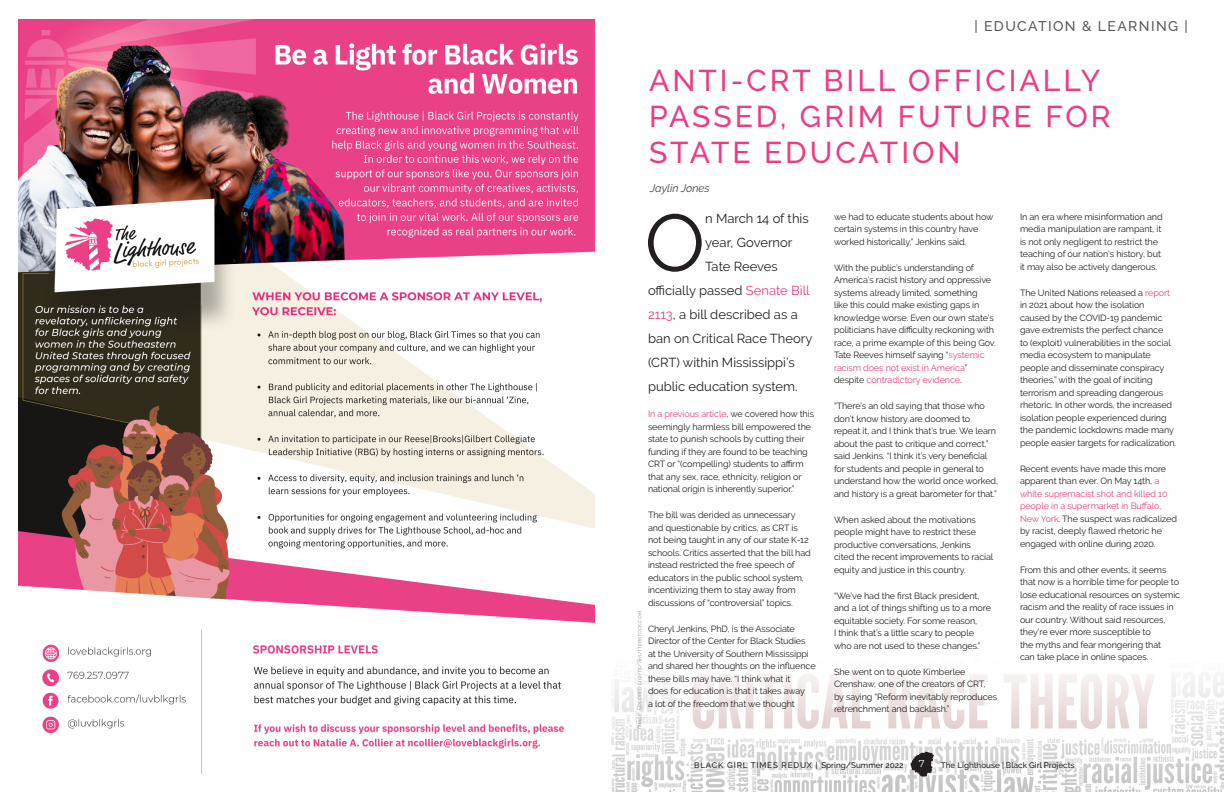
<style>
.page{position:relative;width:1224px;height:792px;background:#fff}
.page>*{position:absolute;margin:0;border:0;box-sizing:border-box;transform-origin:0 0}
.Body_Text{font:80.6px "Raleway";color:#231f20}
.TOC_Entries{font:500 30px/36px "Raleway";letter-spacing:.1em;color:#ea3d85}
.TOC_Entries-2{font:500 14px "Raleway";letter-spacing:.1em;color:#57585a}
.Body_Text-2{font:13px "Raleway";color:#231f20}
.Body_Text-3{font:italic 11px "Raleway";color:#414042}
.t1{font:9.9px "Montserrat";color:#fff}
.Body_Text-4{font:9px/12.5px "Raleway";letter-spacing:-.01em;color:#231f20}
.t2{font:500 8.1px "Raleway";letter-spacing:.085em;color:#231f20}
.t3{font:500 8.1px "Raleway";color:#231f20}
.TOC_Entries-3{font:italic 6px "Raleway";color:#939598}
.s1{color:#ea3d85}
.s2{font-family:"Raleway";font-weight:500;color:#231f20}
</style>
<div class="page">
<img style="left:612px;top:674px;width:612px;height:118px">
<svg style="left:911px;top:753px;width:24px;height:25px"></svg>
<svg style="left:910px;top:752px;width:24px;height:25px"></svg>
<svg style="left:942px;top:762px;width:133px;height:9px"></svg>
<svg style="left:696px;top:763px;width:208px;height:8px"></svg>
<img style="left:18px;top:20px;width:577px;height:753px">
<p class="TOC_Entries-2" style="left:974px;top:18px;width:215px">| EDUCATION &amp; LEARNING |</p>
<p class="TOC_Entries" style="left:649px;top:63px;width:463px">ANTI-CRT BILL OFFICIALLY<br>PASSED, GRIM FUTURE FOR<br>STATE EDUCATION</p>
<p class="Body_Text-3" style="left:650px;top:182px;width:61px">Jaylin Jones</p>
<p class="Body_Text" style="left:645px;top:196px;width:62px">O</p>
<p class="Body_Text-2" style="left:705px;top:211px;width:105px">n March 14 of this</p>
<p class="Body_Text-2" style="left:705px;top:235px;width:89px">year, Governor</p>
<p class="Body_Text-2" style="left:705px;top:259px;width:74px">Tate Reeves</p>
<p class="Body_Text-2" style="left:648px;top:283px;width:163px">officially passed <span class="s1">Senate Bill</span></p>
<p class="Body_Text-2" style="left:648px;top:307px;width:151px"><span class="s1">2113</span>, a bill described as a</p>
<p class="Body_Text-2" style="left:648px;top:331px;width:166px">ban on Critical Race Theory</p>
<p class="Body_Text-2" style="left:648px;top:355px;width:148px">(CRT) within Mississippi’s</p>
<p class="Body_Text-2" style="left:648px;top:379px;width:151px">public education system.</p>
<p class="Body_Text-4" style="left:648px;top:408px;width:168px"><span class="s1">In a previous article</span>, we covered how this seemingly harmless bill empowered the state to punish schools by cutting their funding if they are found to be teaching CRT or “(compelling) students to affirm that any sex, race, ethnicity, religion or national origin is inherently superior.”</p>
<p class="Body_Text-4" style="left:648px;top:509px;width:164px">The bill was derided as unnecessary and questionable by critics, as CRT is not being taught in any of our state K-12 schools. Critics asserted that the bill had instead restricted the free speech of educators in the public school system, incentivizing them to stay away from discussions of “controversial” topics.</p>
<p class="Body_Text-4" style="left:648px;top:622px;width:169px">Cheryl Jenkins, PhD, is the Associate Director of the Center for Black Studies<br>at the University of Southern Mississippi and shared her thoughts on the influence these bills may have. “I think what it<br>does for education is that it takes away<br>a lot of the freedom that we thought</p>
<p class="TOC_Entries-3" style="left:636px;top:729px;width:119px;rotate:-90deg">Image: Colored Lights/Shutterstock.com</p>
<p class="Body_Text-4" style="left:834px;top:210px;width:161px">we had to educate students about how certain systems in this country have worked historically,” Jenkins said.</p>
<p class="Body_Text-4" style="left:834px;top:261px;width:163px">With the public’s understanding of America’s racist history and oppressive systems already limited, something<br>like this could make existing gaps in knowledge worse. Even our own state’s politicians have difficulty reckoning with race, a prime example of this being Gov.<br>Tate Reeves himself saying “<span class="s1">systemic racism does not exist in America</span>” despite <span class="s1">contradictory evidence</span>.</p>
<p class="Body_Text-4" style="left:834px;top:400px;width:166px">“There’s an old saying that those who don’t know history are doomed to repeat it, and I think that’s true. We learn about the past to critique and correct,” said Jenkins. “I think it’s very beneficial for students and people in general to understand how the world once worked, and history is a great barometer for that.”</p>
<p class="Body_Text-4" style="left:834px;top:513px;width:161px">When asked about the motivations people might have to restrict these productive conversations, Jenkins cited the recent improvements to racial equity and justice in this country.</p>
<p class="Body_Text-4" style="left:834px;top:589px;width:159px">“We’ve had the first Black president, and a lot of things shifting us to a more equitable society. For some reason,<br>I think that’s a little scary to people who are not used to these changes.”</p>
<p class="Body_Text-4" style="left:834px;top:665px;width:165px">She went on to quote Kimberlee Crenshaw, one of the creators of CRT, by saying “Reform inevitably reproduces retrenchment and backlash.”</p>
<p class="Body_Text-4" style="left:1020px;top:210px;width:144px">In an era where misinformation and media manipulation are rampant, it is not only negligent to restrict the teaching of our nation's history, but it may also be actively dangerous.</p>
<p class="Body_Text-4" style="left:1020px;top:286px;width:158px">The United Nations released a <span class="s1">report </span>in 2021 about how the isolation caused by the COVID-19 pandemic gave extremists the perfect chance<br>to (exploit) vulnerabilities in the social media ecosystem to manipulate people and disseminate conspiracy theories,” with the goal of inciting terrorism and spreading dangerous rhetoric. In other words, the increased isolation people experienced during the pandemic lockdowns made many people easier targets for radicalization.</p>
<p class="Body_Text-4" style="left:1020px;top:462px;width:158px">Recent events have made this more apparent than ever. On May 14th, <span class="s1">a white supremacist shot and killed 10 people in a supermarket in Buffalo, New York</span>. The suspect was radicalized by racist, deeply flawed rhetoric he engaged with online during 2020.</p>
<p class="Body_Text-4" style="left:1020px;top:563px;width:162px">From this and other events, it seems that now is a horrible time for people to lose educational resources on systemic racism and the reality of race issues in our country. Without said resources, they’re ever more susceptible to<br>the myths and fear mongering that<br>can take place in online spaces.</p>
<p class="t2" style="left:694px;top:761px;width:211px">BLACK GIRL TIMES REDUX | Spring/Summer 2022</p>
<p class="t1" style="left:919px;top:757px;width:9px">7<span class="s2">7</span></p>
<p class="t3" style="left:941px;top:760px;width:135px">The Lighthouse | Black Girl Projects</p>
</div>
